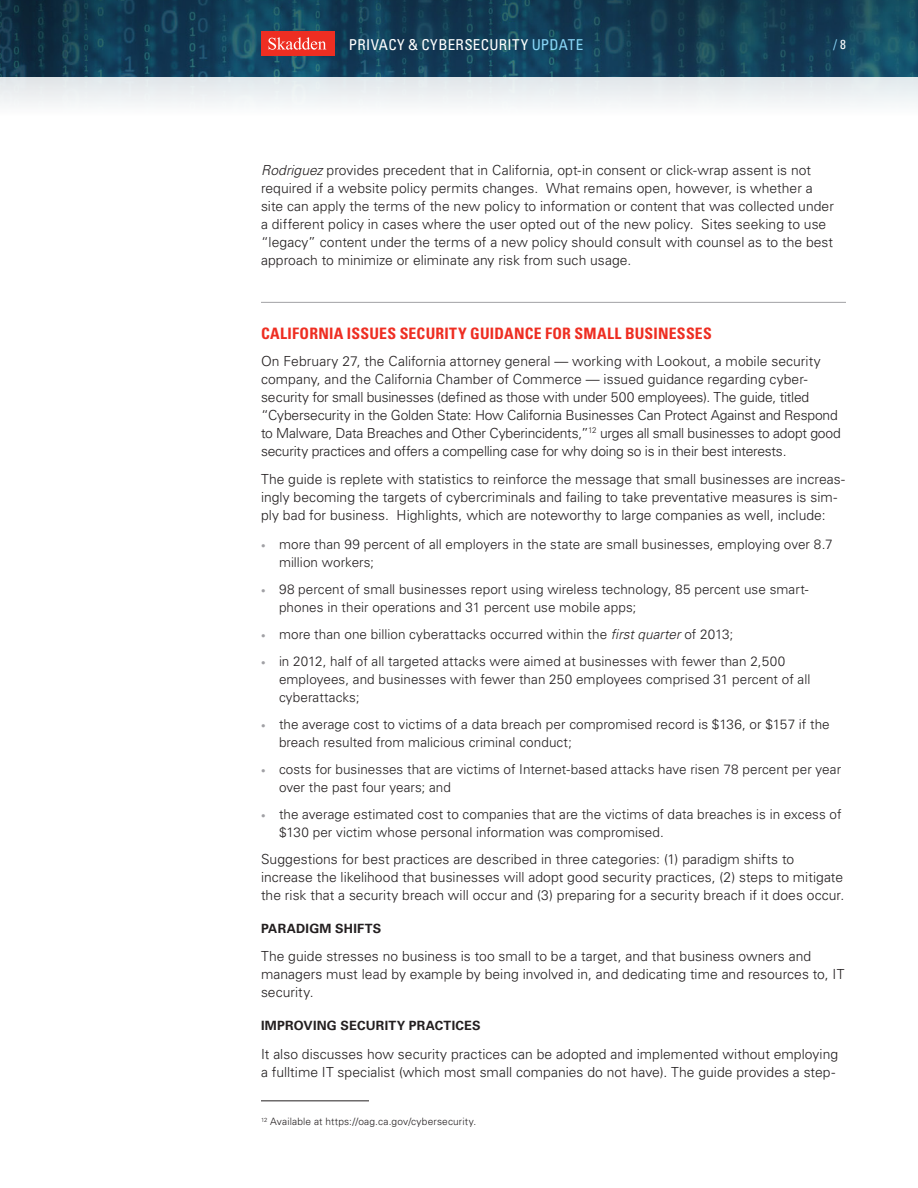
<style>
.page{position:relative;width:918px;height:1188px;background:#fff}
.page>*{position:absolute;margin:0;border:0;box-sizing:border-box;transform-origin:0 0}
.Article_Heading{font:700 condensed 15.75px "Univers LT Std";letter-spacing:.015em;color:#ee2e22}
.t1{font:condensed 15px "Univers LT Std";letter-spacing:.025em;color:#fff}
.Article_Body{font:300 13.8px/18px "Univers LT Std";color:#231f20}
.t2{font:300 13.5px/18px "Univers LT Std";letter-spacing:.005em;color:#231f20}
.t3{font:condensed 13.5px "Univers LT Std";color:#89d6f7}
.BLACK_SUBHEAD{font:700 12.75px "Univers LT Std";letter-spacing:.02em;color:#231f20}
.Footnote_USE_THIS{font:300 10.2px "Univers LT Std";letter-spacing:.015em;color:#231f20}
.s1{color:#89d6f7}
.s2{font-size:13.2px;color:#fff}
.s3{font-style:italic}
.s4{font-size:9px;color:#a1a1a5}
</style>
<div class="page">
<img style="left:0;top:0;width:918px;height:104px">
<div style="left:261px;top:31px;width:73px;height:25px;background:#ee2e22"></div>
<svg style="left:268px;top:37px;width:58px;height:13px"></svg>
<hr style="left:261px;top:302px;width:585px;height:1px;background:#a1a1a5">
<hr style="left:261px;top:1101px;width:108px;height:1px;background:#231f20">
<p class="t1" style="left:349px;top:35px;width:236px">PRIVACY &amp; CYBERSECURITY <span class="s1">UPDATE</span></p>
<p class="t3" style="left:833px;top:36px;width:14px">/<span class="s2">8</span></p>
<p class="Article_Body" style="left:261px;top:161px;width:575px"><span class="s3">Rodriguez</span> provides precedent that in California, opt-in consent or click-wrap assent is not required if a website policy permits changes. What remains open, however, is whether a site can apply the terms of the new policy to information or content that was collected under a different policy in cases where the user opted out of the new policy. Sites seeking to use “legacy” content under the terms of a new policy should consult with counsel as to the best approach to minimize or eliminate any risk from such usage.</p>
<p class="Article_Heading" style="left:261px;top:323px;width:452px">CALIFORNIA ISSUES SECURITY GUIDANCE FOR SMALL BUSINESSES</p>
<p class="Article_Body" style="left:261px;top:352px;width:581px">On February 27, the California attorney general — working with Lookout, a mobile security company, and the California Chamber of Commerce — issued guidance regarding cyber&shy;security for small businesses (defined as those with under 500 employees). The guide, titled “Cybersecurity in the Golden State: How California Businesses Can Protect Against and Respond to Malware, Data Breaches and Other Cyberincidents,”<sup>12</sup> urges all small businesses to adopt good security practices and offers a compelling case for why doing so is in their best interests.</p>
<p class="Article_Body" style="left:261px;top:470px;width:586px">The guide is replete with statistics to reinforce the message that small businesses are increas&shy;ingly becoming the targets of cybercriminals and failing to take preventative measures is sim&shy;ply bad for business. Highlights, which are noteworthy to large companies as well, include:</p>
<p class="t2" style="left:279px;top:535px;width:555px;text-indent:-18px"><span class="s4">•</span> more than 99 percent of all employers in the state are small businesses, employing over 8.7 million workers;</p>
<p class="t2" style="left:279px;top:580px;width:531px;text-indent:-18px"><span class="s4">•</span> 98 percent of small businesses report using wireless technology, 85 percent use smart&shy;phones in their operations and 31 percent use mobile apps;</p>
<p class="t2" style="left:261px;top:625px;width:474px"><span class="s4">•</span> more than one billion cyberattacks occurred within the <span class="s3">first quarter</span> of 2013;</p>
<p class="t2" style="left:279px;top:652px;width:533px;text-indent:-18px"><span class="s4">•</span> in 2012, half of all targeted attacks were aimed at businesses with fewer than 2,500 employees, and businesses with fewer than 250 employees comprised 31 percent of all cyberattacks;</p>
<p class="t2" style="left:279px;top:715px;width:552px;text-indent:-18px"><span class="s4">•</span> the average cost to victims of a data breach per compromised record is $136, or $157 if the breach resulted from malicious criminal conduct;</p>
<p class="t2" style="left:279px;top:760px;width:564px;text-indent:-18px"><span class="s4">•</span> costs for businesses that are victims of Internet-based attacks have risen 78 percent per year over the past four years; and</p>
<p class="t2" style="left:279px;top:805px;width:564px;text-indent:-18px"><span class="s4">•</span> the average estimated cost to companies that are the victims of data breaches is in excess of $130 per victim whose personal information was compromised.</p>
<p class="Article_Body" style="left:261px;top:850px;width:585px">Suggestions for best practices are described in three categories: (1) paradigm shifts to increase the likelihood that businesses will adopt good security practices, (2) steps to mitigate the risk that a security breach will occur and (3) preparing for a security breach if it does occur.</p>
<p class="BLACK_SUBHEAD" style="left:261px;top:921px;width:122px">PARADIGM SHIFTS</p>
<p class="Article_Body" style="left:261px;top:947px;width:585px">The guide stresses no business is too small to be a target, and that business owners and managers must lead by example by being involved in, and dedicating time and resources to, IT security.</p>
<p class="BLACK_SUBHEAD" style="left:261px;top:1018px;width:221px">IMPROVING SECURITY PRACTICES</p>
<p class="Article_Body" style="left:261px;top:1045px;width:579px">It also discusses how security practices can be adopted and implemented without employing a fulltime IT specialist (which most small companies do not have). The guide provides a step-</p>
<p class="Footnote_USE_THIS" style="left:261px;top:1115px;width:217px"><sup>12</sup> Available at https://oag.ca.gov/cybersecurity.</p>
</div>
